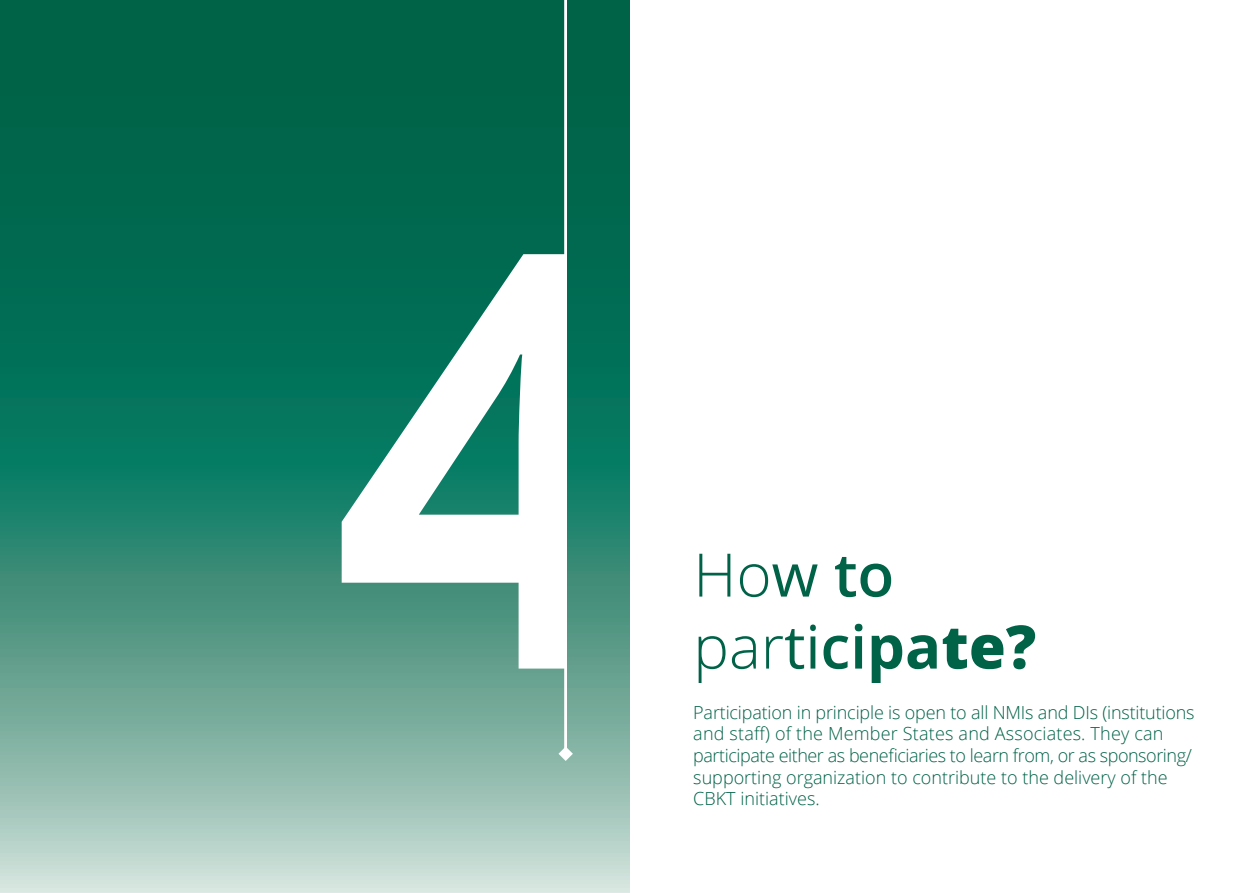
<style>
.page{position:relative;width:1259px;height:893px;background:#fff}
.page>*{position:absolute;margin:0;border:0;box-sizing:border-box;transform-origin:0 0}
.t1{font:700 580.5px "Open Sans";color:#fff}
.t2{font:300 60px/72px "Open Sans";color:#006247}
.Texte{font:300 18px/21.6px "Open Sans";letter-spacing:-.01em;color:#006247}
.s1{font-weight:400}
.s2{font-weight:600}
.s3{font-weight:700}
.s4{font-weight:800}
</style>
<div class="page">
<svg style="left:0;top:0;width:567px;height:893px;background:#338772"></svg>
<hr style="left:564px;top:0;width:3px;height:755px;background:#fff">
<svg style="left:567px;top:0;width:62px;height:893px;background:#338771"></svg>
<svg style="left:558px;top:746px;width:15px;height:15px"></svg>
<p class="t1" style="left:332px;top:48px;width:333px">4</p>
<p class="t2" style="left:693px;top:537px;width:344px">Ho<span class="s1">w</span> <span class="s2">to </span>par<span class="s1">ti</span><span class="s2">ci</span><span class="s3">pa</span><span class="s4">te?</span></p>
<p class="Texte" style="left:693px;top:701px;width:503px">Participation in principle is open to all NMIs and DIs (institutions and staff) of the Member States and Associates. They can participate either as beneficiaries to learn from, or as sponsoring/ supporting organization to contribute to the delivery of the</p>
<p class="Texte" style="left:693px;top:787px;width:128px">CBKT initiatives.</p>
</div>
